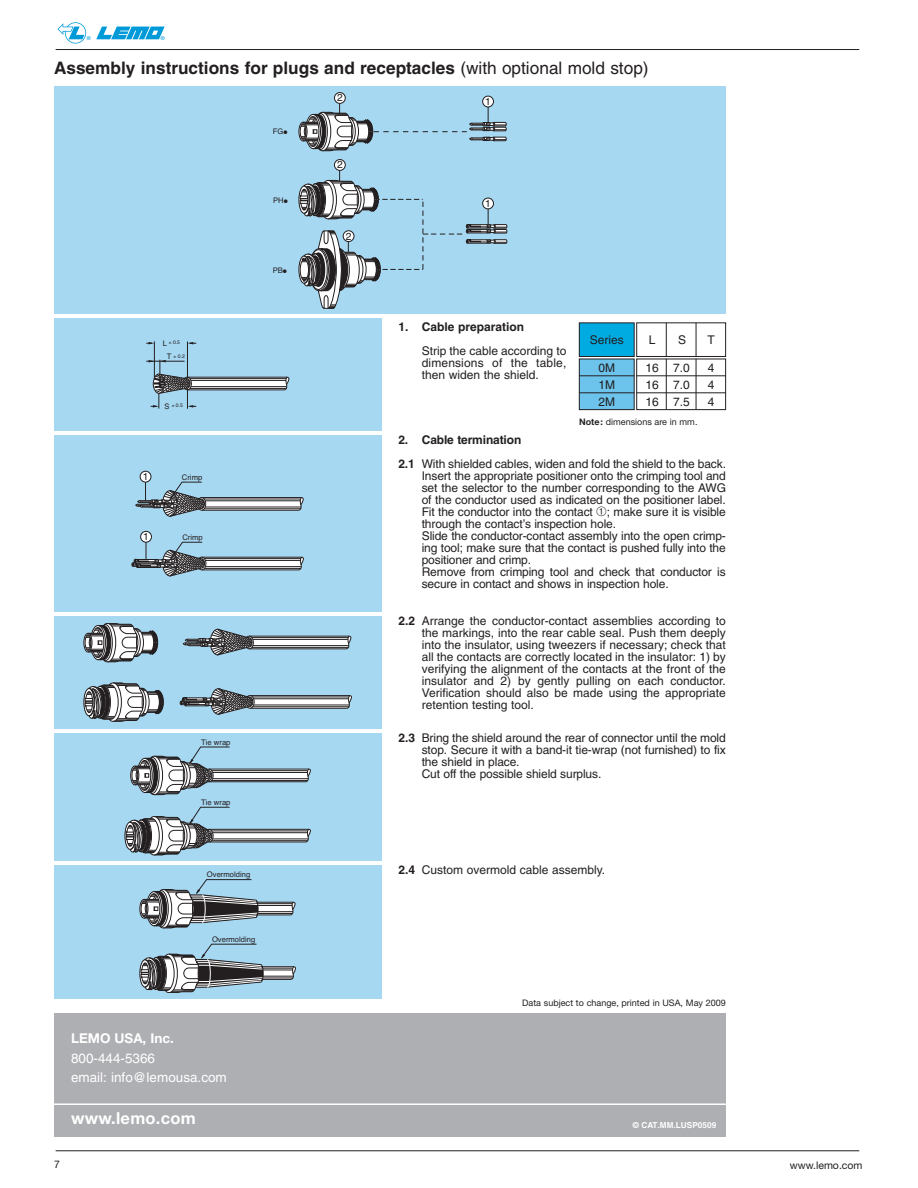
<style>
.page{position:relative;width:918px;height:1188px;background:#fff}
.page>*{position:absolute;margin:0;border:0;box-sizing:border-box;transform-origin:0 0}
.t1{font:700 17.25px "Helvetica";color:#231f20}
.t2{font:700 16.5px "Helvetica Neue";letter-spacing:.015em;color:#fff}
.t3{font:13.5px/19.5px "Helvetica";color:#fff}
.t4{font:700 13.5px "Helvetica Neue";color:#fff}
.t5{font:12px/12px "Helvetica";letter-spacing:-.01em;color:#231f20;text-align:justify}
.t6{font:700 12px "Helvetica";color:#231f20}
.t7{font:10.5px "Helvetica Neue";color:#231f20}
.t8{font:10.2px "Helvetica";color:#231f20}
.t9{font:9px "Helvetica Neue";color:#231f20}
.t10{font:700 8.25px "Helvetica";color:#fff}
.t11{font:7.65px "Helvetica";color:#231f20}
.t12{font:5.25px "Helvetica";color:#009ad9}
.t13{font:5.1px "Helvetica";color:#231f20}
.s1{font-weight:400}
.s2{font-size:7.65px}
.s3{font-weight:700}
</style>
<div class="page">
<hr style="left:56px;top:1151px;width:803px;height:1px;background:#231f20">
<hr style="left:56px;top:49px;width:803px;height:1px;background:#231f20">
<svg style="left:57px;top:22px;width:29px;height:22px"></svg>
<svg style="left:96px;top:27px;width:69px;height:12px"></svg>
<div style="left:54px;top:1014px;width:672px;height:123px;background:#aeafb3"></div>
<hr style="left:54px;top:1103px;width:672px;height:2px;background:#fff">
<div style="left:54px;top:87px;width:672px;height:227px;background:#a7d8f2"></div>
<div style="left:483px;top:96px;width:10px;height:11px;background:#fff;border-radius:50%"></div>
<div style="left:482px;top:96px;width:12px;height:11px;border:1px solid #231f20;border-radius:50%"></div>
<div style="left:334px;top:93px;width:11px;height:10px;background:#fff;border-radius:50%"></div>
<div style="left:334px;top:92px;width:12px;height:12px;border:1px solid #231f20;border-radius:50%"></div>
<svg style="left:298px;top:103px;width:209px;height:206px"></svg>
<div style="left:54px;top:318px;width:327px;height:113px;background:#a7d8f2"></div>
<hr style="left:146px;top:361px;width:39px;height:1px;background:#231f20">
<svg style="left:146px;top:342px;width:8px;height:2px"></svg>
<svg style="left:188px;top:342px;width:8px;height:2px"></svg>
<hr style="left:187px;top:341px;width:1px;height:38px;background:#231f20">
<hr style="left:154px;top:341px;width:1px;height:38px;background:#231f20">
<div style="left:54px;top:435px;width:327px;height:177px;background:#a7d8f2"></div>
<div style="left:140px;top:471px;width:11px;height:11px;background:#fff;border-radius:50%"></div>
<div style="left:140px;top:471px;width:11px;height:11px;border:1px solid #231f20;border-radius:50%"></div>
<div style="left:141px;top:531px;width:10px;height:11px;background:#fff;border-radius:50%"></div>
<div style="left:140px;top:531px;width:12px;height:12px;border:1px solid #231f20;border-radius:50%"></div>
<svg style="left:135px;top:482px;width:169px;height:35px"></svg>
<svg style="left:132px;top:542px;width:172px;height:34px"></svg>
<div style="left:54px;top:616px;width:327px;height:113px;background:#a7d8f2"></div>
<svg style="left:182px;top:629px;width:169px;height:26px"></svg>
<svg style="left:180px;top:688px;width:172px;height:27px"></svg>
<svg style="left:84px;top:623px;width:74px;height:39px"></svg>
<svg style="left:84px;top:682px;width:80px;height:40px"></svg>
<div style="left:54px;top:733px;width:327px;height:128px;background:#a7d8f2"></div>
<svg style="left:125px;top:746px;width:186px;height:109px"></svg>
<div style="left:54px;top:865px;width:327px;height:134px;background:#a7d8f2"></div>
<svg style="left:140px;top:879px;width:156px;height:114px"></svg>
<div style="left:579px;top:323px;width:55px;height:33px;background:#00abe2"></div>
<div style="left:579px;top:323px;width:55px;height:34px;border:1px solid #231f20"></div>
<div style="left:637px;top:323px;width:89px;height:34px;border:1px solid #231f20"></div>
<div style="left:579px;top:359px;width:55px;height:51px;background:#6cc4ec"></div>
<div style="left:579px;top:359px;width:55px;height:51px;border:1px solid #231f20"></div>
<div style="left:637px;top:359px;width:89px;height:51px;border:1px solid #231f20"></div>
<hr style="left:666px;top:323px;width:1px;height:34px;background:#231f20">
<hr style="left:696px;top:323px;width:1px;height:34px;background:#231f20">
<hr style="left:666px;top:359px;width:1px;height:51px;background:#231f20">
<hr style="left:696px;top:359px;width:1px;height:51px;background:#231f20">
<hr style="left:579px;top:376px;width:55px;height:1px;background:#231f20">
<hr style="left:579px;top:393px;width:55px;height:1px;background:#231f20">
<hr style="left:637px;top:376px;width:89px;height:1px;background:#231f20">
<hr style="left:637px;top:393px;width:89px;height:1px;background:#231f20">
<svg style="left:149px;top:355px;width:140px;height:54px"></svg>
<p class="t12" style="left:87px;top:36px;width:6px">®</p>
<p class="t12" style="left:161px;top:36px;width:6px">®</p>
<h1 class="t1" style="left:54px;top:61px;width:596px">Assembly instructions for plugs and receptacles <span class="s1">(with optional mold stop)</span></h1>
<p class="t13" style="left:163px;top:340px;width:19px"><span class="s2">L</span> 0.5</p>
<p class="t13" style="left:167px;top:354px;width:19px"><span class="s2">T</span> 0.2</p>
<p class="t13" style="left:164px;top:403px;width:20px"><span class="s2">S</span> 0.5</p>
<p class="t8" style="left:143px;top:473px;width:7px">1</p>
<p class="t11" style="left:182px;top:474px;width:22px">Crimp</p>
<p class="t8" style="left:143px;top:533px;width:7px">1</p>
<p class="t11" style="left:182px;top:535px;width:22px">Crimp</p>
<p class="t11" style="left:273px;top:128px;width:16px">FG●</p>
<p class="t11" style="left:273px;top:198px;width:16px">PH●</p>
<p class="t11" style="left:273px;top:267px;width:16px">PB●</p>
<p class="t11" style="left:201px;top:739px;width:31px">Tie wrap</p>
<p class="t11" style="left:201px;top:800px;width:31px">Tie wrap</p>
<p class="t11" style="left:207px;top:872px;width:45px">Overmolding</p>
<p class="t11" style="left:212px;top:936px;width:45px">Overmolding</p>
<p class="t4" style="left:71px;top:1034px;width:105px">LEMO USA, Inc.</p>
<p class="t3" style="left:71px;top:1050px;width:157px">800-444-5366<br>email: info@lemousa.com</p>
<h2 class="t2" style="left:71px;top:1113px;width:126px">www.lemo.com</h2>
<p class="t8" style="left:337px;top:94px;width:7px">2</p>
<p class="t8" style="left:337px;top:161px;width:7px">2</p>
<p class="t8" style="left:346px;top:232px;width:7px">2</p>
<p class="t8" style="left:485px;top:98px;width:7px">1</p>
<p class="t8" style="left:485px;top:200px;width:7px">1</p>
<p class="t6" style="left:398px;top:322px;width:127px">1. Cable preparation</p>
<p class="t5" style="left:422px;top:346px;width:146px">Strip the cable according to dimensions of the table, then widen the shield.</p>
<p class="t5" style="left:590px;top:335px;width:36px">Series</p>
<p class="t5" style="left:649px;top:335px;width:8px">L</p>
<p class="t5" style="left:678px;top:335px;width:10px">S</p>
<p class="t5" style="left:707px;top:335px;width:9px">T</p>
<p class="t5" style="left:598px;top:360px;width:18px;line-height:17px">0M 1M 2M</p>
<p class="t5" style="left:645px;top:363px;width:46px">16 7.0</p>
<p class="t5" style="left:708px;top:363px;width:8px">4</p>
<p class="t5" style="left:645px;top:380px;width:46px">16 7.0</p>
<p class="t5" style="left:708px;top:380px;width:8px">4</p>
<p class="t5" style="left:645px;top:397px;width:46px">16 7.5</p>
<p class="t5" style="left:708px;top:397px;width:8px">4</p>
<p class="t9" style="left:579px;top:418px;width:120px"><span class="s3">Note:</span> dimensions are in mm.</p>
<p class="t5" style="left:398px;top:429px;width:329px;line-height:24px"><span class="s3">2. Cable termination<br>2.1</span> With shielded cables, widen and fold the shield to the back.</p>
<p class="t5" style="left:422px;top:471px;width:306px;text-align:left">Insert the appropriate positioner onto the crimping tool and set the selector to the number corresponding to the AWG of the conductor used as indicated on the positioner label.<br>Fit the conductor into the contact ➀; make sure it is visible through the contact’s inspection hole.<br>Slide the conductor-contact assembly into the open crimp&shy;ing tool; make sure that the contact is pushed fully into the positioner and crimp.<br>Remove from crimping tool and check that conductor is secure in contact and shows in inspection hole.</p>
<p class="t5" style="left:422px;top:616px;width:306px;text-indent:-23px"><span class="s3">2.2</span> Arrange the conductor-contact assemblies according to the markings, into the rear cable seal. Push them deeply into the insulator, using tweezers if necessary; check that all the contacts are correctly located in the insulator: 1) by verifying the alignment of the contacts at the front of the insulator and 2) by gently pulling on each conductor.<br>Verification should also be made using the appropriate retention testing tool.</p>
<p class="t5" style="left:422px;top:733px;width:306px;text-align:left;text-indent:-23px"><span class="s3">2.3</span> Bring the shield around the rear of connector until the mold stop. Secure it with a band-it tie-wrap (not furnished) to fix the shield in place.<br>Cut off the possible shield surplus.</p>
<p class="t5" style="left:398px;top:864px;width:208px"><span class="s3">2.4</span> Custom overmold cable assembly.</p>
<p class="t9" style="left:522px;top:1000px;width:205px">Data subject to change, printed in USA, May 2009</p>
<p class="t10" style="left:633px;top:1122px;width:85px">© CAT.MM.LUSP0509</p>
<p class="t7" style="left:54px;top:1160px;width:7px">7</p>
<p class="t7" style="left:790px;top:1162px;width:74px">www.lemo.com</p>
</div>
